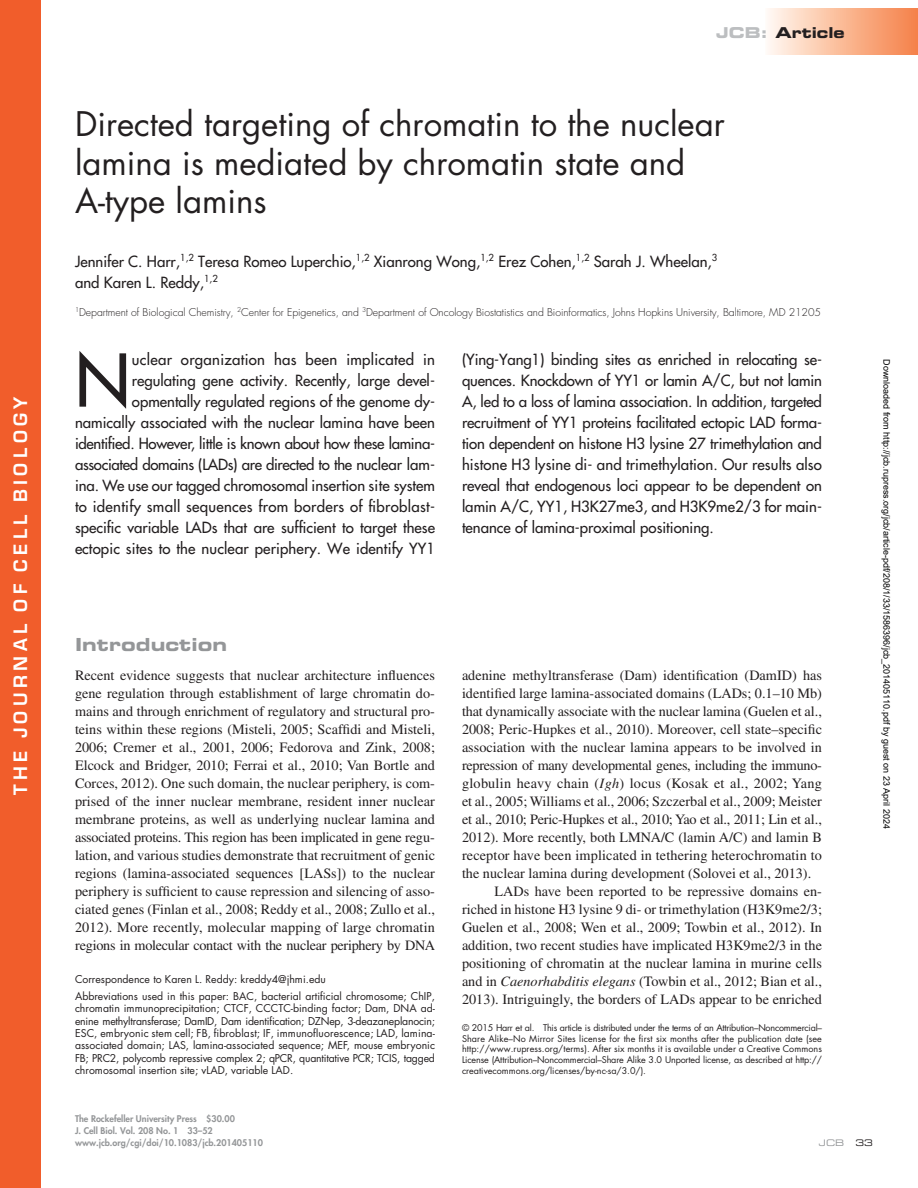
<style>
.page{position:relative;width:918px;height:1188px;background:#fff}
.page>*{position:absolute;margin:0;border:0;box-sizing:border-box;transform-origin:0 0}
.t1{font:500 70.65px "Futura Std";color:#231f20}
.t2{font:33px/38.2px "Futura Std";color:#231f20}
.t3{font:600 18px "Eurostile";letter-spacing:.25em;color:#fff}
.t4{font:18px "Eurostile LT Std Bold Ex 2";letter-spacing:.005em;color:#949698}
.t5{font:500 15px/21px "Futura Std";color:#231f20;text-align:right}
.t6{font:15px "Eurostile LT Std Bold Ex 2";color:#231f20}
.t7{font:14.25px/18px "Times LT Std";color:#231f20;text-align:justify}
.t8{font:14.25px "Times LT Std";letter-spacing:-.02em;color:#231f20}
.t9{font:14.25px "Times LT Std";letter-spacing:.02em;color:#231f20}
.t10{font:10.5px/12.3px "Futura Std";color:#231f20}
.t11{font:300 10.5px "Futura Std";letter-spacing:-.005em;color:#231f20}
.t12{font:9px/10.8px "Futura Std";color:#231f20;text-align:justify}
.t13{font:9px "Arial";color:#000}
.t14{font:800 9px/12px "Futura Std";color:#949698}
.t15{font:9px "Eurostile LT Std Ex 2";color:#949698}
.t16{font:9px "Eurostile LT Std Ex 2";color:#231f20}
.s1{color:#bcbec0}
.s2{font-style:italic}
</style>
<div class="page">
<div style="left:763px;top:8px;width:155px;height:47px;background:linear-gradient(to right,#fffbf4,#f57f45)"></div>
<div style="left:0;top:0;width:40px;height:1188px;background:#f15d2b"></div>
<p class="t3" style="left:13px;top:795px;width:400px;rotate:-90deg">THE JOURNAL OF CELL BIOLOGY</p>
<p class="t6" style="left:716px;top:22px;width:130px"><span class="s1">JCB:</span> Article</p>
<h2 class="t2" style="left:75px;top:105px;width:651px">Directed targeting of chromatin to the nuclear lamina is mediated by chromatin state and<br>A-type lamins</h2>
<p class="t5" style="left:75px;top:251px;width:644px;text-align:left">Jennifer C. Harr,<sup>1,2</sup> Teresa Romeo Luperchio,<sup>1,2</sup> Xianrong Wong,<sup>1,2</sup> Erez Cohen,<sup>1,2</sup> Sarah J. Wheelan,<sup>3 </sup>and Karen L. Reddy,<sup>1,2</sup></p>
<p class="t11" style="left:75px;top:306px;width:748px"><sup>1</sup>Department of Biological Chemistry, <sup>2</sup>Center for Epigenetics, and <sup>3</sup>Department of Oncology Biostatistics and Bioinformatics, Johns Hopkins University, Baltimore, MD 21205</p>
<h1 class="t1" style="left:75px;top:336px;width:57px">N</h1>
<p class="t5" style="left:75px;top:349px;width:362px">uclear organization has been implicated in regulating gene activity. Recently, large devel&shy;opmentally regulated regions of the genome dy&shy;namically associated with the nuclear lamina have been identified. However, little is known about how these lamina&shy;associated domains (LADs) are directed to the nuclear lam&shy;ina. We use our tagged chromosomal insertion site system to identify small sequences from borders of fibroblast&shy;specific variable LADs that are sufficient to target these ectopic sites to the nuclear periphery. We identify YY1</p>
<p class="t5" style="left:462px;top:349px;width:362px;text-align:justify">(Ying-Yang1) binding sites as enriched in relocating se&shy;quences. Knockdown of YY1 or lamin A/C, but not lamin A, led to a loss of lamina association. In addition, targeted recruitment of YY1 proteins facilitated ectopic LAD forma&shy;tion dependent on histone H3 lysine 27 trimethylation and histone H3 lysine di- and trimethylation. Our results also reveal that endogenous loci appear to be dependent on lamin A/C, YY1, H3K27me3, and H3K9me2/3 for main&shy;tenance of lamina-proximal positioning.</p>
<p class="t4" style="left:75px;top:632px;width:154px">Introduction</p>
<p class="t7" style="left:75px;top:667px;width:362px">Recent evidence suggests that nuclear architecture influences gene regulation through establishment of large chromatin do&shy;mains and through enrichment of regulatory and structural pro&shy;teins within these regions (Misteli, 2005; Scaffidi and Misteli, 2006; Cremer et al., 2001, 2006; Fedorova and Zink, 2008; Elcock and Bridger, 2010; Ferrai et al., 2010; Van Bortle and Corces, 2012). One such domain, the nuclear periphery, is com&shy;prised of the inner nuclear membrane, resident inner nuclear membrane proteins, as well as underlying nuclear lamina and associated proteins. This region has been implicated in gene regu&shy;lation, and various studies demonstrate that recruitment of genic regions (lamina-associated sequences [LASs]) to the nuclear periphery is sufficient to cause repression and silencing of asso&shy;ciated genes (Finlan et al., 2008; Reddy et al., 2008; Zullo et al., 2012). More recently, molecular mapping of large chromatin regions in molecular contact with the nuclear periphery by DNA</p>
<p class="t7" style="left:462px;top:667px;width:362px">adenine methyltransferase (Dam) identification (DamID) has</p>
<p class="t7" style="left:462px;top:685px;width:361px">identified large lamina-associated domains (LADs; 0.1–10 Mb)</p>
<p class="t7" style="left:462px;top:703px;width:361px">that dynamically associate with the nuclear lamina (Guelen et al.,</p>
<p class="t7" style="left:462px;top:721px;width:362px">2008; Peric-Hupkes et al., 2010). Moreover, cell state–specific</p>
<p class="t7" style="left:462px;top:739px;width:362px">association with the nuclear lamina appears to be involved in</p>
<p class="t8" style="left:462px;top:758px;width:360px">repression of many developmental genes, including the immuno-</p>
<p class="t9" style="left:462px;top:776px;width:361px">globulin heavy chain (<span class="s2">Igh</span>) locus (Kosak et al., 2002; Yang</p>
<p class="t7" style="left:462px;top:793px;width:361px">et al., 2005; Williams et al., 2006; Szczerbal et al., 2009; Meister</p>
<p class="t8" style="left:462px;top:812px;width:362px">et al., 2010; Peric-Hupkes et al., 2010; Yao et al., 2011; Lin et al.,</p>
<p class="t7" style="left:462px;top:829px;width:361px">2012). More recently, both LMNA/C (lamin A/C) and lamin B</p>
<p class="t7" style="left:462px;top:847px;width:361px">receptor have been implicated in tethering heterochromatin to</p>
<p class="t7" style="left:462px;top:865px;width:351px">the nuclear lamina during development (Solovei et al., 2013).</p>
<p class="t7" style="left:494px;top:883px;width:329px">LADs have been reported to be repressive domains en-</p>
<p class="t7" style="left:462px;top:901px;width:362px">riched in histone H3 lysine 9 di- or trimethylation (H3K9me2/3;</p>
<p class="t7" style="left:462px;top:919px;width:361px">Guelen et al., 2008; Wen et al., 2009; Towbin et al., 2012). In</p>
<p class="t7" style="left:462px;top:937px;width:362px">addition, two recent studies have implicated H3K9me2/3 in the</p>
<p class="t7" style="left:462px;top:955px;width:361px">positioning of chromatin at the nuclear lamina in murine cells</p>
<p class="t7" style="left:462px;top:973px;width:362px">and in <span class="s2">Caenorhabditis elegans</span> (Towbin et al., 2012; Bian et al.,</p>
<p class="t7" style="left:462px;top:991px;width:361px">2013). Intriguingly, the borders of LADs appear to be enriched</p>
<p class="t10" style="left:75px;top:971px;width:362px;line-height:16.8px">Correspondence to Karen L. Reddy: kreddy4@jhmi.edu<br>Abbreviations used in this paper: BAC, bacterial artificial chromosome; ChIP,</p>
<p class="t10" style="left:75px;top:1002px;width:362px;text-align:justify">chromatin immunoprecipitation; CTCF, CCCTC-binding factor; Dam, DNA ad&shy;enine methyltransferase; DamID, Dam identification; DZNep, 3-deazaneplanocin; ESC, embryonic stem cell; FB, fibroblast; IF, immunofluorescence; LAD, lamina&shy;associated domain; LAS, lamina-associated sequence; MEF, mouse embryonic FB; PRC2, polycomb repressive complex 2; qPCR, quantitative PCR; TCIS, tagged chromosomal insertion site; vLAD, variable LAD.</p>
<p class="t12" style="left:462px;top:1022px;width:362px">© 2015 Harr et al. This article is distributed under the terms of an Attribution–Noncommercial– Share Alike–No Mirror Sites license for the first six months after the publication date (see http://www.rupress.org/terms). After six months it is available under a Creative Commons License (Attribution–Noncommercial–Share Alike 3.0 Unported license, as described at http:// creativecommons.org/licenses/by-nc-sa/3.0/).</p>
<p class="t13" style="left:890px;top:359px;width:471px;rotate:90deg">Downloaded from http://jcb.rupress.org/jcb/article-pdf/208/1/33/1586396/jcb_201405110.pdf by guest on 23 April 2024</p>
<p class="t14" style="left:75px;top:1112px;width:189px">The Rockefeller University Press $30.00<br>J. Cell Biol. Vol. 208 No. 1 33–52 www.jcb.org/cgi/doi/10.1083/jcb.201405110</p>
<p class="t15" style="left:819px;top:1136px;width:27px">JCB</p>
<p class="t16" style="left:856px;top:1136px;width:19px">33</p>
</div>
